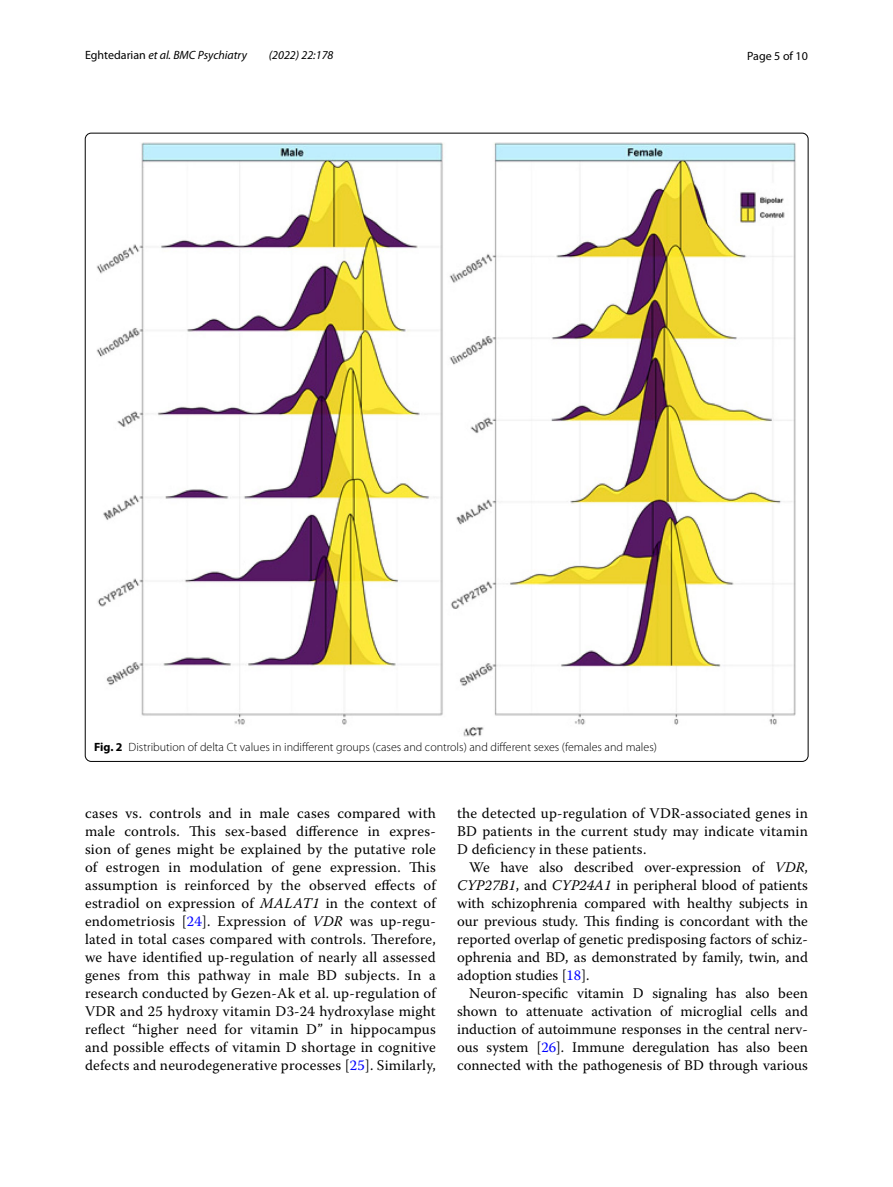
<style>
.page{position:relative;width:893px;height:1187px;background:#fff}
.page>*{position:absolute;margin:0;border:0;box-sizing:border-box;transform-origin:0 0}
.t1{font:14.7px/18px "Warnock Pro";letter-spacing:.01em;color:#000;text-align:justify}
.t2{font:300 12px "Myriad Pro";color:#000}
.t3{font:italic 12px "Myriad Pro";color:#000}
.t4{font:12px "Myriad Pro";color:#000}
.s1{font-style:normal}
.s2{font-weight:700}
.s3{font-style:italic}
.s4{color:#00f}
</style>
<div class="page">
<img style="left:96px;top:142px;width:700px;height:594px">
<p class="t3" style="left:85px;top:48px;width:163px"><span class="s1">Eghtedarian</span> et al. BMC Psychiatry</p>
<p class="t3" style="left:269px;top:48px;width:66px">(2022) 22:178</p>
<p class="t4" style="left:747px;top:48px;width:62px">Page 5 of 10</p>
<p class="t2" style="left:94px;top:740px;width:564px"><span class="s2">Fig. 2</span> Distribution of delta Ct values in indifferent groups (cases and controls) and different sexes (females and males)</p>
<p class="t1" style="left:85px;top:804px;width:352px">cases vs. controls and in male cases compared with male controls. This sex-based difference in expres&shy;sion of genes might be explained by the putative role of estrogen in modulation of gene expression. This assumption is reinforced by the observed effects of estradiol on expression of <span class="s3">MALAT1</span> in the context of endometriosis [<span class="s4">24</span>]. Expression of <span class="s3">VDR</span> was up-regu&shy;lated in total cases compared with controls. Therefore, we have identified up-regulation of nearly all assessed genes from this pathway in male BD subjects. In a research conducted by Gezen-Ak et al. up-regulation of VDR and 25 hydroxy vitamin D3-24 hydroxylase might reflect “higher need for vitamin D” in hippocampus and possible effects of vitamin D shortage in cognitive defects and neurodegenerative processes [<span class="s4">25</span>]. Similarly,</p>
<p class="t1" style="left:457px;top:803px;width:352px">the detected up-regulation of VDR-associated genes in BD patients in the current study may indicate vitamin D deficiency in these patients.</p>
<p class="t1" style="left:457px;top:857px;width:352px;text-indent:12px">We have also described over-expression of <span class="s3">VDR</span>, <span class="s3">CYP27B1</span>, and <span class="s3">CYP24A1</span> in peripheral blood of patients with schizophrenia compared with healthy subjects in our previous study. This finding is concordant with the reported overlap of genetic predisposing factors of schiz&shy;ophrenia and BD, as demonstrated by family, twin, and adoption studies [<span class="s4">18</span>].</p>
<p class="t1" style="left:457px;top:984px;width:352px;text-indent:12px">Neuron-specific vitamin D signaling has also been shown to attenuate activation of microglial cells and induction of autoimmune responses in the central nerv&shy;ous system [<span class="s4">26</span>]. Immune deregulation has also been connected with the pathogenesis of BD through various</p>
</div>
